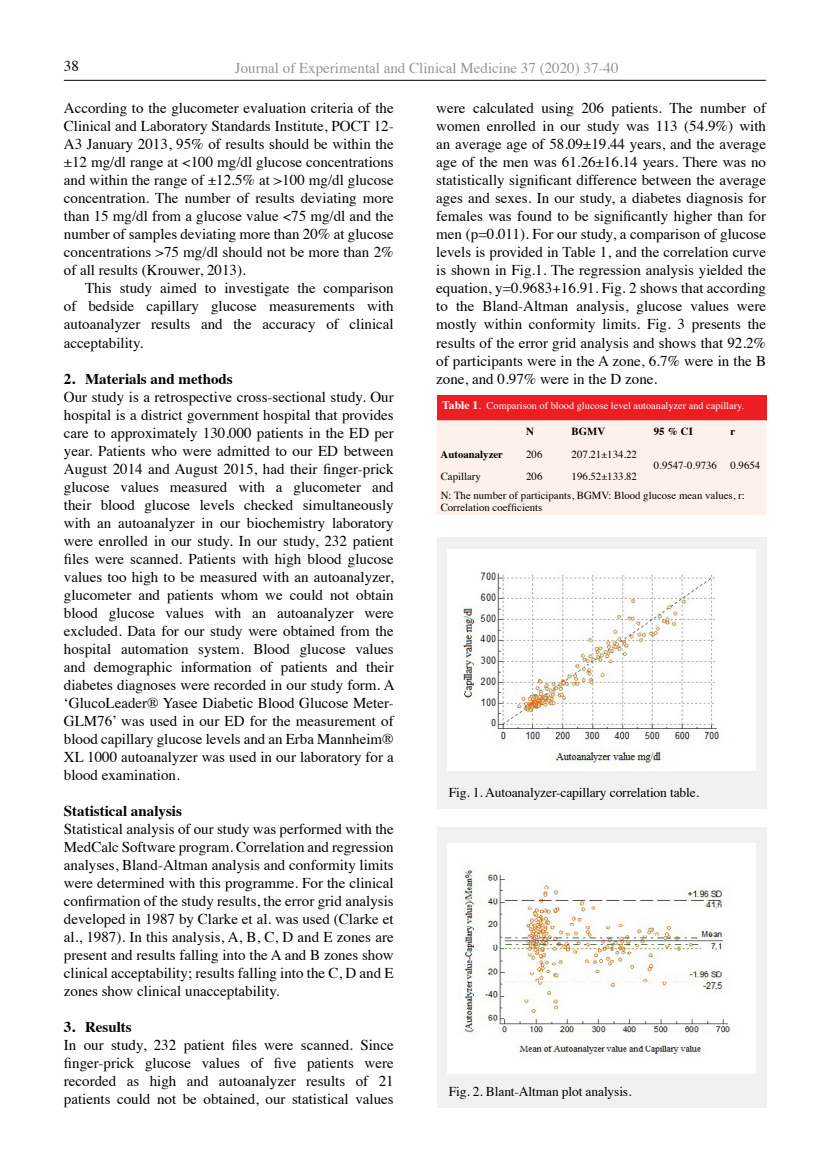
<style>
.page{position:relative;width:830px;height:1170px;background:#fff}
.page>*{position:absolute;margin:0;border:0;box-sizing:border-box;transform-origin:0 0}
.t1{font:15px/18px "Times";color:#000;text-align:justify}
.t2{font:15px "Times";color:#939598}
.t3{font:700 15px "Times";color:#000}
.t4{font:13.5px "Times";letter-spacing:-.01em;color:#000}
.t5{font:10.8px/18.9px "Times";color:#000}
.t6{font:700 10.8px "Times";color:#000}
.t7{font:10.35px "Times";color:#fff}
.s1{font-weight:700;font-size:11.55px}
.s2{font-size:11.55px}
</style>
<div class="page">
<hr style="left:64px;top:80px;width:701px;height:1px;background:#000">
<div style="left:436px;top:395px;width:330px;height:25px;background:#ed1d24"></div>
<div style="left:437px;top:420px;width:329px;height:94px;background:#fef1eb"></div>
<div style="left:436px;top:537px;width:330px;height:271px;background:#f1f1f2"></div>
<img style="left:447px;top:549px;width:308px;height:221px">
<div style="left:436px;top:827px;width:330px;height:280px;background:#f1f1f2"></div>
<img style="left:447px;top:843px;width:308px;height:230px">
<p class="t1" style="left:64px;top:56px;width:16px">38</p>
<p class="t1" style="left:64px;top:98px;width:331px">According to the glucometer evaluation criteria of the Clinical and Laboratory Standards Institute, POCT 12- A3 January 2013, 95% of results should be within the ±12 mg/dl range at &lt;100 mg/dl glucose concentrations and within the range of ±12.5% at &gt;100 mg/dl glucose concentration. The number of results deviating more than 15 mg/dl from a glucose value &lt;75 mg/dl and the number of samples deviating more than 20% at glucose concentrations &gt;75 mg/dl should not be more than 2% of all results (Krouwer, 2013).</p>
<p class="t1" style="left:64px;top:278px;width:331px;text-indent:21px">This study aimed to investigate the comparison of bedside capillary glucose measurements with autoanalyzer results and the accuracy of clinical acceptability.</p>
<p class="t3" style="left:64px;top:364px;width:170px">2. Materials and methods</p>
<p class="t1" style="left:64px;top:386px;width:332px">Our study is a retrospective cross-sectional study. Our hospital is a district government hospital that provides care to approximately 130.000 patients in the ED per year. Patients who were admitted to our ED between August 2014 and August 2015, had their finger-prick glucose values measured with a glucometer and their blood glucose levels checked simultaneously with an autoanalyzer in our biochemistry laboratory were enrolled in our study. In our study, 232 patient files were scanned. Patients with high blood glucose values too high to be measured with an autoanalyzer, glucometer and patients whom we could not obtain blood glucose values with an autoanalyzer were excluded. Data for our study were obtained from the hospital automation system. Blood glucose values and demographic information of patients and their diabetes diagnoses were recorded in our study form. A ‘GlucoLeader® Yasee Diabetic Blood Glucose Meter-GLM76’ was used in our ED for the measurement of blood capillary glucose levels and an Erba Mannheim® XL 1000 autoanalyzer was used in our laboratory for a blood examination.</p>
<p class="t3" style="left:64px;top:796px;width:119px">Statistical analysis</p>
<p class="t1" style="left:64px;top:818px;width:331px">Statistical analysis of our study was performed with the MedCalc Software program. Correlation and regression analyses, Bland-Altman analysis and conformity limits were determined with this programme. For the clinical confirmation of the study results, the error grid analysis developed in 1987 by Clarke et al. was used (Clarke et al., 1987). In this analysis, A, B, C, D and E zones are present and results falling into the A and B zones show clinical acceptability; results falling into the C, D and E zones show clinical unacceptability.</p>
<p class="t3" style="left:64px;top:1012px;width:69px">3. Results</p>
<p class="t1" style="left:64px;top:1034px;width:331px">In our study, 232 patient files were scanned. Since finger-prick glucose values of five patients were recorded as high and autoanalyzer results of 21 patients could not be obtained, our statistical values</p>
<p class="t2" style="left:235px;top:54px;width:385px">Journal of Experimental and Clinical Medicine 37 (2020) 37-40</p>
<p class="t1" style="left:436px;top:98px;width:331px">were calculated using 206 patients. The number of women enrolled in our study was 113 (54.9%) with an average age of 58.09±19.44 years, and the average age of the men was 61.26±16.14 years. There was no statistically significant difference between the average ages and sexes. In our study, a diabetes diagnosis for females was found to be significantly higher than for men (p=0.011). For our study, a comparison of glucose levels is provided in Table 1, and the correlation curve is shown in Fig.1. The regression analysis yielded the equation, y=0.9683+16.91. Fig. 2 shows that according to the Bland-Altman analysis, glucose values were mostly within conformity limits. Fig. 3 presents the results of the error grid analysis and shows that 92.2% of participants were in the A zone, 6.7% were in the B zone, and 0.97% were in the D zone.</p>
<p class="t7" style="left:442px;top:396px;width:303px"><span class="s1">Table 1</span><span class="s2">.</span> Comparison of blood glucose level autoanalyzer and capillary.</p>
<p class="t6" style="left:526px;top:421px;width:9px">N</p>
<p class="t6" style="left:571px;top:421px;width:35px">BGMV</p>
<p class="t6" style="left:653px;top:421px;width:40px">95 % CI</p>
<p class="t6" style="left:730px;top:421px;width:6px">r</p>
<p class="t6" style="left:440px;top:444px;width:64px">Autoanalyzer</p>
<p class="t5" style="left:526px;top:444px;width:18px">206</p>
<p class="t5" style="left:571px;top:444px;width:67px">207.21±134.22</p>
<p class="t5" style="left:653px;top:455px;width:64px">0.9547-0.9736</p>
<p class="t5" style="left:730px;top:455px;width:31px">0.9654</p>
<p class="t5" style="left:440px;top:466px;width:42px">Capillary</p>
<p class="t5" style="left:526px;top:466px;width:18px">206</p>
<p class="t5" style="left:440px;top:466px;width:305px;text-indent:131px">196.52±133.82<br>N: The number of participants, BGMV: Blood glucose mean values, r:</p>
<p class="t5" style="left:440px;top:497px;width:103px">Correlation coefficients</p>
<p class="t4" style="left:448px;top:779px;width:252px">Fig. 1. Autoanalyzer-capillary correlation table.</p>
<p class="t4" style="left:448px;top:1078px;width:184px">Fig. 2. Blant-Altman plot analysis.</p>
</div>
